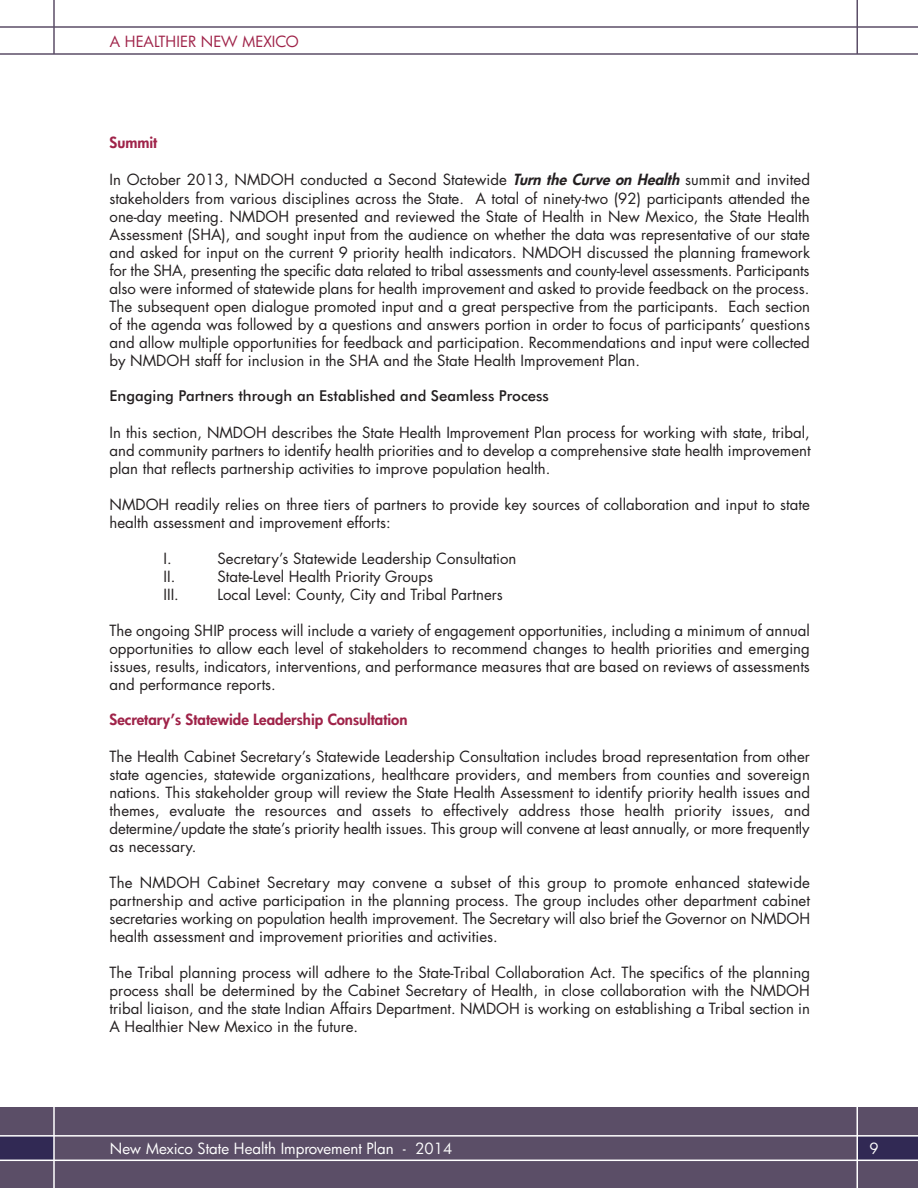
<style>
.page{position:relative;width:918px;height:1188px;background:#fff}
.page>*{position:absolute;margin:0;border:0;box-sizing:border-box;transform-origin:0 0}
.t1{font:15px/18px "Futura Std";color:#231f20;text-align:justify}
.t2{font:500 15px "Futura BT";color:#231f20}
.t3{font:800 15px "Futura";color:#9f2349}
.t4{font:15px "Futura";color:#fff}
.t5{font:15px "Futura";color:#9f2349}
.s1{font-family:"Futura";font-weight:800;font-style:italic}
</style>
<div class="page">
<div style="left:0;top:1107px;width:918px;height:81px;background:#5b4e67"></div>
<div style="left:0;top:1136px;width:54px;height:25px;background:#312954"></div>
<div style="left:857px;top:1136px;width:61px;height:24px;background:#312954"></div>
<hr style="left:0;top:1160px;width:918px;height:1px;background:#fff">
<hr style="left:0;top:1135px;width:918px;height:2px;background:#fff">
<hr style="left:857px;top:1105px;width:1px;height:83px;background:#fff">
<hr style="left:857px;top:0;width:1px;height:54px;background:#5b4e67">
<hr style="left:53px;top:1105px;width:2px;height:83px;background:#fff">
<hr style="left:53px;top:0;width:2px;height:54px;background:#5b4e67">
<hr style="left:0;top:53px;width:918px;height:2px;background:#5b4e67">
<hr style="left:0;top:26px;width:918px;height:2px;background:#5b4e67">
<p class="t5" style="left:110px;top:33px;width:191px">A HEALTHIER NEW MEXICO</p>
<p class="t3" style="left:110px;top:134px;width:49px">Summit</p>
<p class="t1" style="left:110px;top:171px;width:702px">In October 2013, NMDOH conducted a Second Statewide <span class="s1">Turn the Curve on Health</span>summit and invited stakeholders from various disciplines across the State. A total of ninety-two (92) participants attended the one-day meeting. NMDOH presented and reviewed the State of Health in New Mexico, the State Health Assessment (SHA), and sought input from the audience on whether the data was representative of our state and asked for input on the current 9 priority health indicators. NMDOH discussed the planning framework for the SHA, presenting the specific data related to tribal assessments and county-level assessments. Participants also were informed of statewide plans for health improvement and asked to provide feedback on the process.<br>The subsequent open dialogue promoted input and a great perspective from the participants. Each section of the agenda was followed by a questions and answers portion in order to focus of participants’ questions and allow multiple opportunities for feedback and participation. Recommendations and input were collected by NMDOH staff for inclusion in the SHA and the State Health Improvement Plan.</p>
<p class="t2" style="left:110px;top:387px;width:441px">Engaging Partners through an Established and Seamless Process</p>
<p class="t1" style="left:110px;top:424px;width:703px">In this section, NMDOH describes the State Health Improvement Plan process for working with state, tribal, and community partners to identify health priorities and to develop a comprehensive state health improvement plan that reflects partnership activities to improve population health.</p>
<p class="t1" style="left:110px;top:496px;width:702px">NMDOH readily relies on three tiers of partners to provide key sources of collaboration and input to state health assessment and improvement efforts:</p>
<p class="t1" style="left:164px;top:550px;width:10px">I.</p>
<p class="t1" style="left:218px;top:550px;width:301px">Secretary’s Statewide Leadership Consultation</p>
<p class="t1" style="left:164px;top:568px;width:13px">II.</p>
<p class="t1" style="left:218px;top:568px;width:217px">State-Level Health Priority Groups</p>
<p class="t1" style="left:164px;top:586px;width:17px">III.</p>
<p class="t1" style="left:218px;top:586px;width:287px">Local Level: County, City and Tribal Partners</p>
<p class="t1" style="left:110px;top:622px;width:702px">The ongoing SHIP process will include a variety of engagement opportunities, including a minimum of annual opportunities to allow each level of stakeholders to recommend changes to health priorities and emerging issues, results, indicators, interventions, and performance measures that are based on reviews of assessments and performance reports.</p>
<p class="t3" style="left:110px;top:711px;width:300px">Secretary’s Statewide Leadership Consultation</p>
<p class="t1" style="left:110px;top:748px;width:702px">The Health Cabinet Secretary’s Statewide Leadership Consultation includes broad representation from other state agencies, statewide organizations, healthcare providers, and members from counties and sovereign nations. This stakeholder group will review the State Health Assessment to identify priority health issues and themes, evaluate the resources and assets to effectively address those health priority issues, and determine/update the state’s priority health issues. This group will convene at least annually, or more frequently as necessary.</p>
<p class="t1" style="left:110px;top:874px;width:702px">The NMDOH Cabinet Secretary may convene a subset of this group to promote enhanced statewide partnership and active participation in the planning process. The group includes other department cabinet secretaries working on population health improvement. The Secretary will also brief the Governor on NMDOH health assessment and improvement priorities and activities.</p>
<p class="t1" style="left:110px;top:964px;width:702px">The Tribal planning process will adhere to the State-Tribal Collaboration Act. The specifics of the planning process shall be determined by the Cabinet Secretary of Health, in close collaboration with the NMDOH tribal liaison, and the state Indian Affairs Department. NMDOH is working on establishing a Tribal section in A Healthier New Mexico in the future.</p>
<p class="t4" style="left:110px;top:1140px;width:344px">New Mexico State Health Improvement Plan - 2014</p>
<p class="t4" style="left:870px;top:1140px;width:11px">9</p>
</div>
